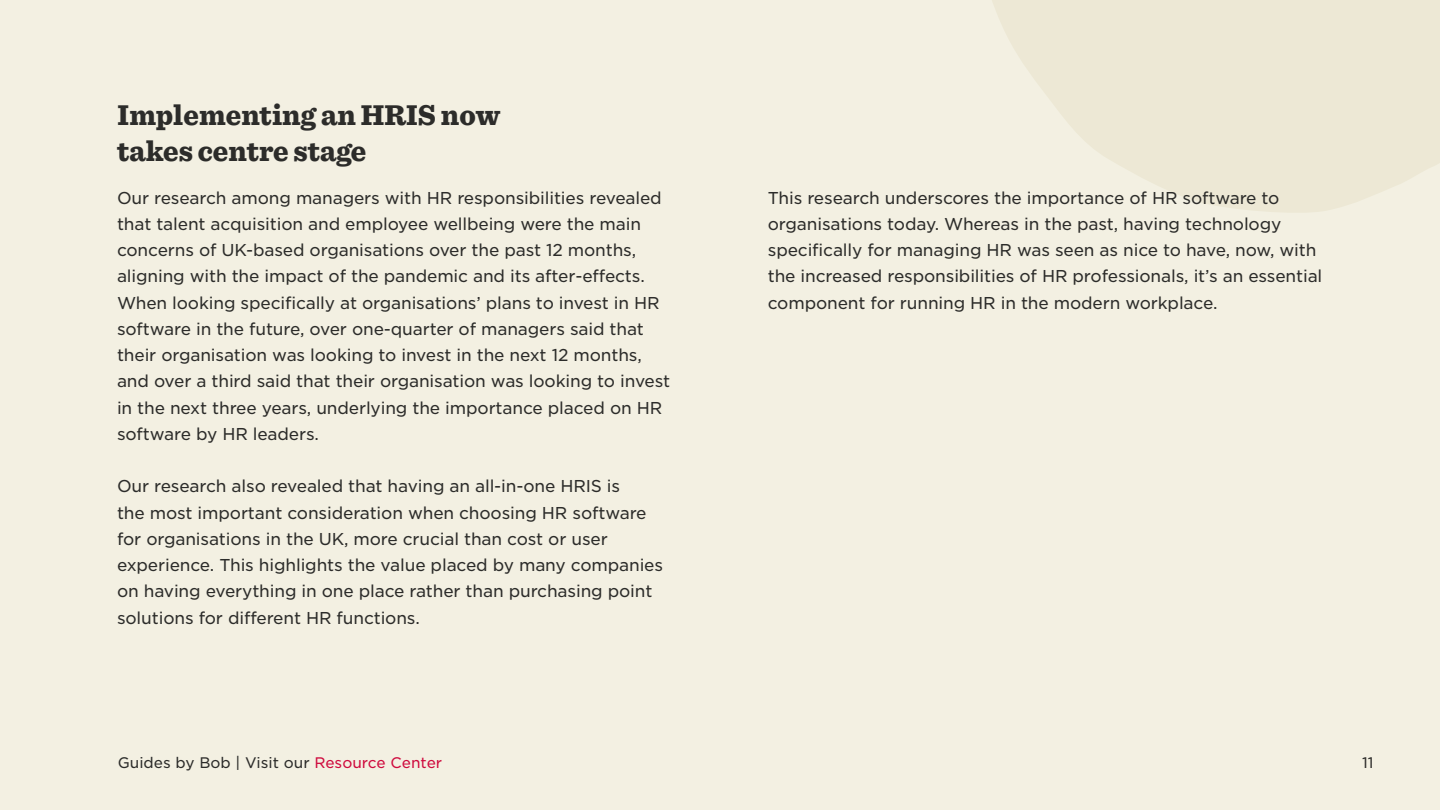
<style>
.page{position:relative;width:1440px;height:810px;background:#f3f0e2}
.page>*{position:absolute;margin:0;border:0;box-sizing:border-box;transform-origin:0 0}
.t1{font:900 30px/36px "Sentinel";color:#2c2c2a;scale:.95 1}
.t2{font:16.5px/26.2px "Gotham S Sm";letter-spacing:-.01em;color:#2c2c2a}
.t3{font:14.7px "Gotham S Sm";color:#2c2c2a}
.s1{color:#cf0b3e}
</style>
<div class="page">
<svg style="left:992px;top:0;width:448px;height:212px;fill:#ede8d5"></svg>
<h1 class="t1" style="left:117px;top:96px;width:405px">Implementing an HRIS now takes centre stage</h1>
<p class="t2" style="left:117px;top:184px;width:555px">Our research among managers with HR responsibilities revealed that talent acquisition and employee wellbeing were the main concerns of UK-based organisations over the past 12 months, aligning with the impact of the pandemic and its after-effects.<br>When looking specifically at organisations’ plans to invest in HR software in the future, over one-quarter of managers said that their organisation was looking to invest in the next 12 months, and over a third said that their organisation was looking to invest in the next three years, underlying the importance placed on HR software by HR leaders.</p>
<p class="t2" style="left:117px;top:473px;width:548px">Our research also revealed that having an all-in-one HRIS is<br>the most important consideration when choosing HR software for organisations in the UK, more crucial than cost or user experience. This highlights the value placed by many companies on having everything in one place rather than purchasing point solutions for different HR functions.</p>
<p class="t3" style="left:118px;top:753px;width:326px">Guides by Bob | Visit our <span class="s1">Resource Center</span></p>
<p class="t2" style="left:768px;top:184px;width:556px">This research underscores the importance of HR software to organisations today. Whereas in the past, having technology specifically for managing HR was seen as nice to have, now, with the increased responsibilities of HR professionals it, s’ an essential component for running HR in the modern workplace.</p>
<p class="t3" style="left:1362px;top:753px;width:13px">11</p>
</div>
